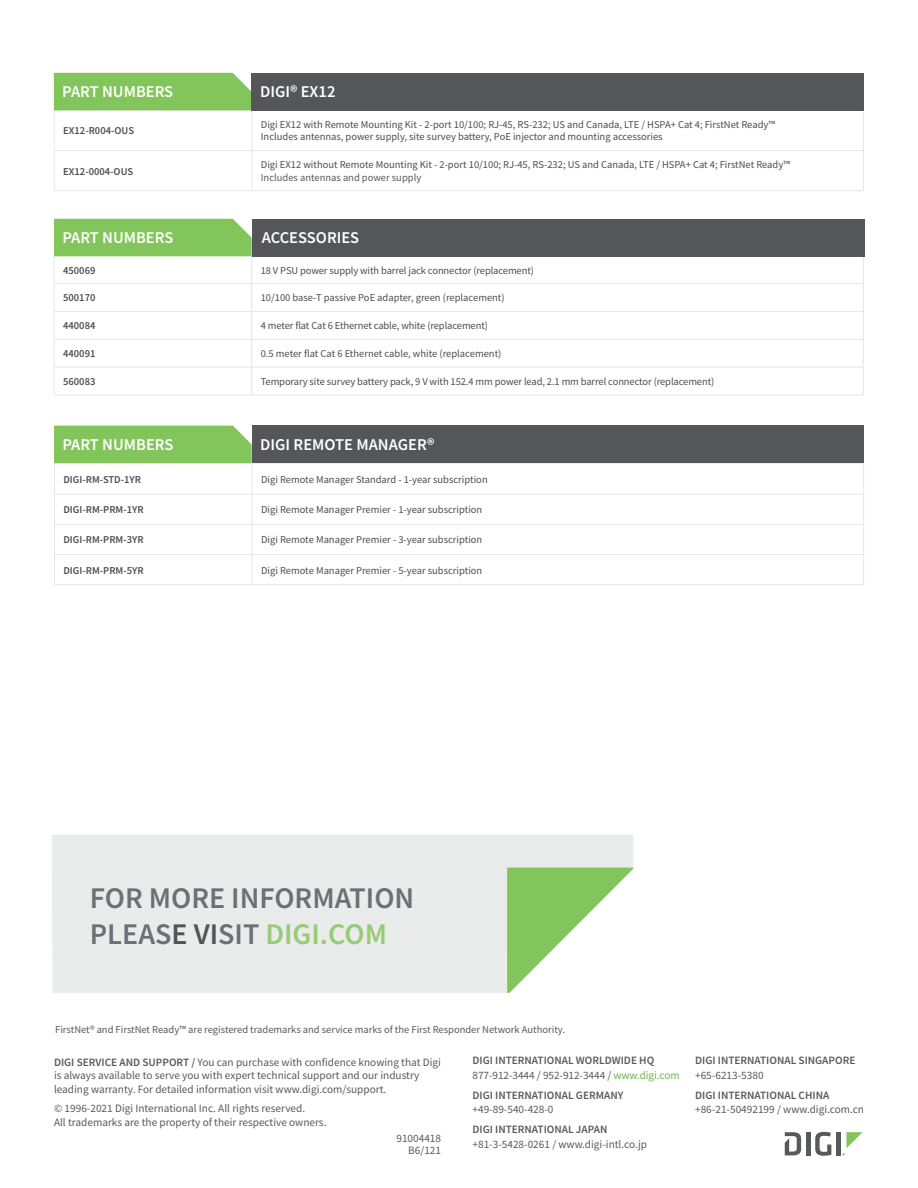
<style>
.page{position:relative;width:918px;height:1188px;background:#fff}
.page>*{position:absolute;margin:0;border:0;box-sizing:border-box;transform-origin:0 0}
.Table_-_Header{font:600 30px "Source Sans Pro";color:#6d6f73}
.t1{font:600 16.5px "Source Sans Pro";color:#fff}
.t2{font:11.25px/13.5px "Source Sans Pro";color:#58595b}
.t3{font:600 11.25px/14.2px "Source Sans Pro";color:#58595b}
.Table_-_Header-2{font:10.5px/12px "Source Sans Pro";color:#4d4d4f}
.Table_-_Header-3{font:600 10.5px "Source Sans Pro";color:#4d4d4f}
.Table_-_Body_Copy{font:10.5px "Source Sans Pro";color:#58595b}
.s1{color:#58595b}
.s2{color:#535459}
.s3{color:#95cc74}
.s4{font-weight:600}
.s5{font-weight:400}
.s6{font-weight:400;color:#73af51}
</style>
<div class="page">
<hr style="left:806px;top:1132px;width:4px;height:23px;background:#58595b">
<svg style="left:815px;top:1132px;width:16px;height:24px"></svg>
<div style="left:836px;top:1132px;width:5px;height:23px;background:#58595b"></div>
<svg style="left:785px;top:1132px;width:16px;height:23px"></svg>
<svg style="left:842px;top:1132px;width:21px;height:24px"></svg>
<svg style="left:252px;top:256px;width:611px;height:139px"></svg>
<hr style="left:252px;top:283px;width:612px;height:1px;background:#e6e7e8">
<hr style="left:252px;top:311px;width:612px;height:1px;background:#e6e7e8">
<hr style="left:252px;top:339px;width:612px;height:1px;background:#e6e7e8">
<hr style="left:252px;top:367px;width:612px;height:1px;background:#e6e7e8">
<svg style="left:863px;top:256px;width:1px;height:139px"></svg>
<hr style="left:54px;top:395px;width:198px;height:1px;background:#e6e7e8">
<hr style="left:252px;top:395px;width:612px;height:1px;background:#e6e7e8">
<hr style="left:54px;top:110px;width:198px;height:1px;background:#e6e7e8">
<hr style="left:54px;top:111px;width:1px;height:39px;background:#e6e7e8">
<hr style="left:252px;top:110px;width:612px;height:1px;background:#e6e7e8">
<hr style="left:252px;top:111px;width:1px;height:39px;background:#e6e7e8">
<hr style="left:863px;top:111px;width:1px;height:39px;background:#e6e7e8">
<hr style="left:54px;top:150px;width:198px;height:1px;background:#e6e7e8">
<hr style="left:54px;top:151px;width:1px;height:39px;background:#e6e7e8">
<hr style="left:252px;top:150px;width:612px;height:1px;background:#e6e7e8">
<hr style="left:252px;top:151px;width:1px;height:39px;background:#e6e7e8">
<hr style="left:863px;top:151px;width:1px;height:39px;background:#e6e7e8">
<hr style="left:54px;top:190px;width:198px;height:1px;background:#e6e7e8">
<hr style="left:252px;top:190px;width:612px;height:1px;background:#e6e7e8">
<div style="left:54px;top:73px;width:198px;height:37px;background:#82c55b"></div>
<div style="left:252px;top:73px;width:612px;height:37px;background:#54565a"></div>
<svg style="left:54px;top:219px;width:198px;height:176px"></svg>
<div style="left:252px;top:219px;width:612px;height:37px;background:#54565a"></div>
<hr style="left:54px;top:463px;width:198px;height:1px;background:#e6e7e8">
<hr style="left:54px;top:464px;width:1px;height:30px;background:#e6e7e8">
<hr style="left:252px;top:463px;width:612px;height:1px;background:#e6e7e8">
<hr style="left:252px;top:464px;width:1px;height:30px;background:#e6e7e8">
<hr style="left:863px;top:464px;width:1px;height:30px;background:#e6e7e8">
<hr style="left:54px;top:494px;width:198px;height:1px;background:#e6e7e8">
<hr style="left:252px;top:494px;width:612px;height:1px;background:#e6e7e8">
<hr style="left:54px;top:524px;width:198px;height:1px;background:#e6e7e8">
<hr style="left:252px;top:524px;width:612px;height:1px;background:#e6e7e8">
<hr style="left:54px;top:554px;width:198px;height:1px;background:#e6e7e8">
<svg style="left:54px;top:495px;width:1px;height:89px"></svg>
<hr style="left:252px;top:554px;width:612px;height:1px;background:#e6e7e8">
<svg style="left:252px;top:495px;width:1px;height:89px"></svg>
<svg style="left:863px;top:495px;width:1px;height:89px"></svg>
<hr style="left:54px;top:584px;width:198px;height:1px;background:#e6e7e8">
<hr style="left:252px;top:584px;width:612px;height:1px;background:#e6e7e8">
<div style="left:54px;top:426px;width:198px;height:37px;background:#82c55b"></div>
<div style="left:252px;top:426px;width:612px;height:37px;background:#54565a"></div>
<div style="left:52px;top:835px;width:581px;height:158px;background:#eaebeb"></div>
<svg style="left:507px;top:868px;width:126px;height:125px"></svg>
<p class="t1" style="left:62px;top:81px;width:112px">PART NUMBERS</p>
<p class="t1" style="left:260px;top:81px;width:77px">DIGI® EX12</p>
<p class="Table_-_Header-3" style="left:63px;top:124px;width:72px">EX12-R004-OUS</p>
<p class="Table_-_Header-2" style="left:261px;top:119px;width:516px">Digi EX12 with Remote Mounting Kit - 2-port 10/100; RJ-45, RS-232; US and Canada, LTE / HSPA+ Cat 4; FirstNet Ready™<br>Includes antennas, power supply, site survey battery, PoE injector and mounting accessories</p>
<p class="Table_-_Header-3" style="left:63px;top:164px;width:71px">EX12-0004-OUS</p>
<p class="Table_-_Header-2" style="left:261px;top:158px;width:531px;line-height:12.8px">Digi EX12 without Remote Mounting Kit - 2-port 10/100; RJ-45, RS-232; US and Canada, LTE / HSPA+ Cat 4; FirstNet Ready™<br><span class="s1">Includes antennas and power supply</span></p>
<p class="t1" style="left:62px;top:227px;width:112px">PART NUMBERS</p>
<p class="t1" style="left:262px;top:227px;width:99px">ACCESSORIES</p>
<p class="Table_-_Header-3" style="left:63px;top:263px;width:34px">450069</p>
<p class="Table_-_Header-2" style="left:261px;top:264px;width:275px">18 V PSU power supply with barrel jack connector (replacement)</p>
<p class="Table_-_Header-3" style="left:63px;top:291px;width:34px">500170</p>
<p class="Table_-_Header-2" style="left:261px;top:292px;width:245px">10/100 base-T passive PoE adapter, green (replacement)</p>
<p class="Table_-_Header-3" style="left:63px;top:319px;width:34px">440084</p>
<p class="Table_-_Header-2" style="left:261px;top:320px;width:229px">4 meter flat Cat 6 Ethernet cable, white (replacement)</p>
<p class="Table_-_Header-3" style="left:63px;top:347px;width:34px">440091</p>
<p class="Table_-_Header-2" style="left:261px;top:348px;width:242px">0.5 meter flat Cat 6 Ethernet cable, white (replacement)</p>
<p class="Table_-_Header-3" style="left:63px;top:375px;width:34px">560083</p>
<p class="Table_-_Header-2" style="left:261px;top:376px;width:455px">Temporary site survey battery pack, 9 V with 152.4 mm power lead, 2.1 mm barrel connector (replacement)</p>
<p class="t1" style="left:62px;top:434px;width:112px">PART NUMBERS</p>
<p class="t1" style="left:260px;top:434px;width:176px">DIGI REMOTE MANAGER®</p>
<p class="Table_-_Header-3" style="left:63px;top:472px;width:79px">DIGI-RM-STD-1YR</p>
<p class="Table_-_Header-2" style="left:261px;top:473px;width:228px">Digi Remote Manager Standard - 1-year subscription</p>
<p class="Table_-_Header-3" style="left:63px;top:503px;width:82px">DIGI-RM-PRM-1YR</p>
<p class="Table_-_Header-2" style="left:261px;top:504px;width:223px">Digi Remote Manager Premier - 1-year subscription</p>
<p class="Table_-_Header-3" style="left:63px;top:533px;width:82px">DIGI-RM-PRM-3YR</p>
<p class="Table_-_Header-2" style="left:261px;top:534px;width:223px">Digi Remote Manager Premier - 3-year subscription</p>
<p class="Table_-_Header-3" style="left:63px;top:563px;width:82px">DIGI-RM-PRM-5YR</p>
<p class="Table_-_Header-2" style="left:261px;top:564px;width:223px">Digi Remote Manager Premier - 5-year subscription</p>
<p class="Table_-_Header" style="left:90px;top:878px;width:326px">FOR MORE INFORMATION</p>
<p class="Table_-_Header" style="left:90px;top:914px;width:299px">PLEAS<span class="s2">E VI</span>SIT <span class="s3">DIGI.COM</span></p>
<p class="Table_-_Body_Copy" style="left:55px;top:1023px;width:511px">FirstNet® and FirstNet Ready™ are registered trademarks and service marks of the First Responder Network Authority.</p>
<p class="t2" style="left:54px;top:1055px;width:388px"><span class="s4">DIGI SERVICE AND SUPPORT /</span> You can purchase with confidence knowing that Digi is always available to serve you with expert technical support and our industry leading warranty. For detailed information visit www.digi.com/support.</p>
<p class="t2" style="left:54px;top:1102px;width:274px">© 1996-2021 Digi International Inc. All rights reserved.<br>All trademarks are the property of their respective owners.</p>
<p class="t2" style="left:396px;top:1133px;width:46px;line-height:12px;text-align:right">91004418<br>B6/121</p>
<p class="t3" style="left:473px;top:1053px;width:209px">DIGI INTERNATIONAL WORLDWIDE HQ<br><span class="s5">877-912-3444 / 952-912-3444 /</span> <span class="s6">www.digi.com</span></p>
<p class="t3" style="left:473px;top:1088px;width:152px">DIGI INTERNATIONAL GERMANY</p>
<p class="t2" style="left:473px;top:1103px;width:83px">+49-89-540-428-0</p>
<p class="t3" style="left:473px;top:1122px;width:136px">DIGI INTERNATIONAL JAPAN</p>
<p class="t2" style="left:473px;top:1137px;width:176px">+81-3-5428-0261 / www.digi-intl.co.jp</p>
<p class="t3" style="left:695px;top:1053px;width:162px">DIGI INTERNATIONAL SINGAPORE</p>
<p class="t2" style="left:695px;top:1068px;width:70px">+65-6213-5380</p>
<p class="t3" style="left:695px;top:1088px;width:136px">DIGI INTERNATIONAL CHINA</p>
<p class="t2" style="left:695px;top:1103px;width:170px">+86-21-50492199 / www.digi.com.cn</p>
</div>
